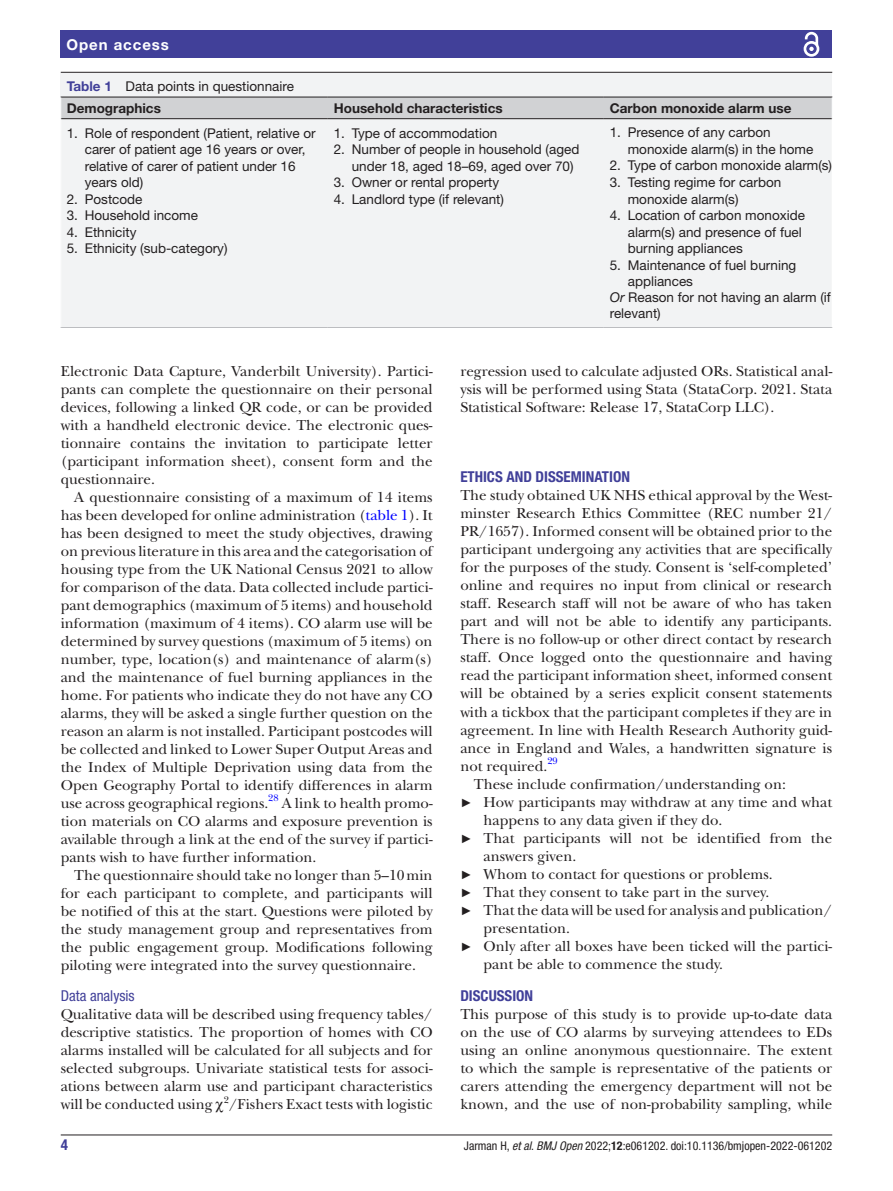
<style>
.page{position:relative;width:893px;height:1191px;background:#fff}
.page>*{position:absolute;margin:0;border:0;box-sizing:border-box;transform-origin:0 0}
.t1{font:15px/18px "New Baskerville";color:#231f20;text-align:justify}
.t2{font:700 condensed 15px "Helvetica Neue LT Std";color:#414099}
.t3{font:condensed 15px "Helvetica Neue LT Std";color:#414099}
.t4{font:700 15px "Helvetica Neue LT Std";letter-spacing:.065em;color:#fff}
.t5{font:13.5px/16.5px "Helvetica Neue LT Std";color:#231f20}
.t6{font:700 13.5px "Helvetica Neue LT Std";color:#231f20}
.t7{font:condensed 12px "Helvetica Neue LT Std";color:#231f20}
.t8{font:9.9px "New Baskerville";color:#00f}
.t9{font:9.9px "New Baskerville";color:#231f20}
.s1{font-weight:700;color:#414099}
.s2{font-weight:700}
.s3{font-style:italic}
.s4{color:#00f}
.s5{font-family:"Arial";font-size:12px}
</style>
<div class="page">
<hr style="left:61px;top:1134px;width:771px;height:1px;background:#231f20">
<div style="left:61px;top:31px;width:771px;height:27px;background:#414099"></div>
<svg style="left:803px;top:31px;width:17px;height:26px"></svg>
<div style="left:61px;top:73px;width:771px;height:255px;background:#f2f3f4"></div>
<hr style="left:61px;top:72px;width:771px;height:1px;background:#231f20">
<hr style="left:61px;top:327px;width:267px;height:1px;background:#bcbdc0">
<hr style="left:328px;top:327px;width:276px;height:1px;background:#bcbdc0">
<hr style="left:604px;top:327px;width:228px;height:1px;background:#bcbdc0">
<svg style="left:60px;top:97px;width:773px;height:22px;background:#c6c7c9"></svg>
<p class="t4" style="left:66px;top:35px;width:104px">Open access</p>
<p class="t5" style="left:67px;top:75px;width:229px;line-height:22px"><span class="s1">Table 1</span> Data points in questionnaire<br><span class="s2">Demographics</span></p>
<p class="t5" style="left:85px;top:124px;width:233px;text-indent:-18px">1. Role of respondent (Patient, relative or carer of patient age 16 years or over, relative of carer of patient under 16 years old)</p>
<p class="t5" style="left:67px;top:190px;width:77px">2. Postcode</p>
<p class="t5" style="left:67px;top:207px;width:133px">3. Household income</p>
<p class="t5" style="left:67px;top:223px;width:71px">4. Ethnicity</p>
<p class="t5" style="left:67px;top:240px;width:162px">5. Ethnicity (sub-category)</p>
<p class="t6" style="left:334px;top:99px;width:170px">Household characteristics</p>
<p class="t6" style="left:610px;top:99px;width:183px">Carbon monoxide alarm use</p>
<p class="t5" style="left:334px;top:124px;width:165px">1. Type of accommodation</p>
<p class="t5" style="left:352px;top:141px;width:229px;text-indent:-18px">2. Number of people in household (aged under 18, aged 18–69, aged over 70)</p>
<p class="t5" style="left:334px;top:174px;width:167px">3. Owner or rental property</p>
<p class="t5" style="left:334px;top:190px;width:172px">4. Landlord type (if relevant)</p>
<p class="t5" style="left:628px;top:124px;width:187px;text-indent:-18px">1. Presence of any carbon monoxide alarm(s) in the home</p>
<p class="t5" style="left:610px;top:157px;width:224px">2. Type of carbon monoxide alarm(s)</p>
<p class="t5" style="left:628px;top:174px;width:155px;text-indent:-18px">3. Testing regime for carbon monoxide alarm(s)</p>
<p class="t5" style="left:628px;top:207px;width:179px;text-indent:-18px">4. Location of carbon monoxide alarm(s) and presence of fuel burning appliances</p>
<p class="t5" style="left:610px;top:256px;width:188px">5. Maintenance of fuel burning</p>
<p class="t5" style="left:628px;top:273px;width:67px">appliances</p>
<p class="t5" style="left:610px;top:289px;width:223px"><span class="s3">Or</span> Reason for not having an alarm (if</p>
<p class="t5" style="left:610px;top:305px;width:53px">relevant)</p>
<p class="t1" style="left:61px;top:362px;width:373px">Electronic Data Capture, Vanderbilt University). Partici&shy;pants can complete the questionnaire on their personal devices, following a linked QR code, or can be provided with a handheld electronic device. The electronic ques&shy;tionnaire contains the invitation to participate letter (participant information sheet), consent form and the questionnaire.</p>
<p class="t1" style="left:61px;top:488px;width:373px;text-indent:14px">A questionnaire consisting of a maximum of 14 items has been developed for online administration (<span class="s4">table 1</span>). It has been designed to meet the study objectives, drawing on previous literature in this area and the categorisation of housing type from the UK National Census 2021 to allow for comparison of the data. Data collected include partici&shy;pant demographics (maximum of 5 items) and household information (maximum of 4 items). CO alarm use will be determined by survey questions (maximum of 5 items) on number, type, location(s) and maintenance of alarm(s) and the maintenance of fuel burning appliances in the home. For patients who indicate they do not have any CO alarms, they will be asked a single further question on the reason an alarm is not installed. Participant postcodes will be collected and linked to Lower Super Output Areas and the Index of Multiple Deprivation using data from the Open Geography Portal to identify differences in alarm use across geographical regions.</p>
<p class="t8" style="left:268px;top:792px;width:12px">28</p>
<p class="t1" style="left:61px;top:794px;width:373px;text-indent:221px">A link to health promo&shy;tion materials on CO alarms and exposure prevention is available through a link at the end of the survey if partici&shy;pants wish to have further information.</p>
<p class="t1" style="left:61px;top:866px;width:373px;text-indent:14px">The questionnaire should take no longer than 5–10min for each participant to complete, and participants will be notified of this at the start. Questions were piloted by the study management group and representatives from the public engagement group. Modifications following piloting were integrated into the survey questionnaire.</p>
<p class="t3" style="left:61px;top:987px;width:75px">Data analysis</p>
<p class="t1" style="left:61px;top:1005px;width:373px">Qualitative data will be described using frequency tables/ descriptive statistics. The proportion of homes with CO alarms installed will be calculated for all subjects and for selected subgroups. Univariate statistical tests for associ&shy;ations between alarm use and participant characteristics will be conducted using</p>
<p class="t9" style="left:224px;top:1093px;width:7px">2</p>
<p class="t1" style="left:229px;top:1095px;width:205px">/Fishers Exact tests with logistic</p>
<p class="t1" style="left:460px;top:362px;width:373px">regression used to calculate adjusted ORs. Statistical anal&shy;ysis will be performed using Stata (StataCorp. 2021. Stata Statistical Software: Release 17, StataCorp LLC).</p>
<p class="t2" style="left:460px;top:467px;width:171px">ETHICS AND DISSEMINATION</p>
<p class="t1" style="left:460px;top:486px;width:373px">The study obtained UK NHS ethical approval by the West-</p>
<p class="t1" style="left:460px;top:504px;width:373px">minster Research Ethics Committee (REC number 21/</p>
<p class="t1" style="left:460px;top:522px;width:373px">PR/1657). Informed consent will be obtained prior to the</p>
<p class="t1" style="left:460px;top:540px;width:373px">participant undergoing any activities that are specifically</p>
<p class="t1" style="left:460px;top:558px;width:373px">for the purposes of the study. Consent is ‘self-completed’</p>
<p class="t1" style="left:460px;top:576px;width:373px">online and requires no input from clinical or research</p>
<p class="t1" style="left:460px;top:594px;width:373px">staff. Research staff will not be aware of who has taken</p>
<p class="t1" style="left:460px;top:612px;width:373px">part and will not be able to identify any participants.</p>
<p class="t1" style="left:460px;top:630px;width:373px">There is no follow-up or other direct contact by research</p>
<p class="t1" style="left:460px;top:648px;width:373px">staff. Once logged onto the questionnaire and having</p>
<p class="t1" style="left:460px;top:666px;width:373px">read the participant information sheet, informed consent</p>
<p class="t1" style="left:460px;top:684px;width:373px">will be obtained by a series explicit consent statements</p>
<p class="t1" style="left:460px;top:703px;width:373px">with a tickbox that the participant completes if they are in</p>
<p class="t1" style="left:460px;top:721px;width:373px">agreement. In line with Health Research Authority guid-</p>
<p class="t1" style="left:460px;top:739px;width:373px">ance in England and Wales, a handwritten signature is</p>
<p class="t1" style="left:460px;top:757px;width:99px">not required.<sup>29</sup></p>
<p class="t1" style="left:474px;top:775px;width:313px">These include confirmation/understanding on:</p>
<p class="t1" style="left:460px;top:793px;width:373px"><span class="s5">►</span> How participants may withdraw at any time and what</p>
<p class="t1" style="left:484px;top:811px;width:240px">happens to any data given if they do.</p>
<p class="t1" style="left:460px;top:829px;width:373px"><span class="s5">►</span> That participants will not be identified from the</p>
<p class="t1" style="left:484px;top:847px;width:94px">answers given.</p>
<p class="t1" style="left:460px;top:865px;width:314px"><span class="s5">►</span> Whom to contact for questions or problems.</p>
<p class="t1" style="left:460px;top:883px;width:311px"><span class="s5">►</span> That they consent to take part in the survey.</p>
<p class="t1" style="left:460px;top:901px;width:373px"><span class="s5">►</span> That the data will be used for analysis and publication/</p>
<p class="t1" style="left:484px;top:919px;width:88px">presentation.</p>
<p class="t1" style="left:460px;top:937px;width:373px"><span class="s5">►</span> Only after all boxes have been ticked will the partici-</p>
<p class="t1" style="left:484px;top:955px;width:241px">pant be able to commence the study.</p>
<p class="t2" style="left:460px;top:986px;width:74px">DISCUSSION</p>
<p class="t1" style="left:460px;top:1005px;width:373px">This purpose of this study is to provide up-to-date data on the use of CO alarms by surveying attendees to EDs using an online anonymous questionnaire. The extent to which the sample is representative of the patients or carers attending the emergency department will not be known, and the use of non-probability sampling, while</p>
<p class="t2" style="left:61px;top:1135px;width:9px">4</p>
<p class="t7" style="left:464px;top:1138px;width:370px">Jarman H, <span class="s3">et al</span>. <span class="s3">BMJ Open</span> 2022;<span class="s2">12</span>:e061202. doi:10.1136/bmjopen-2022-061202</p>
</div>
